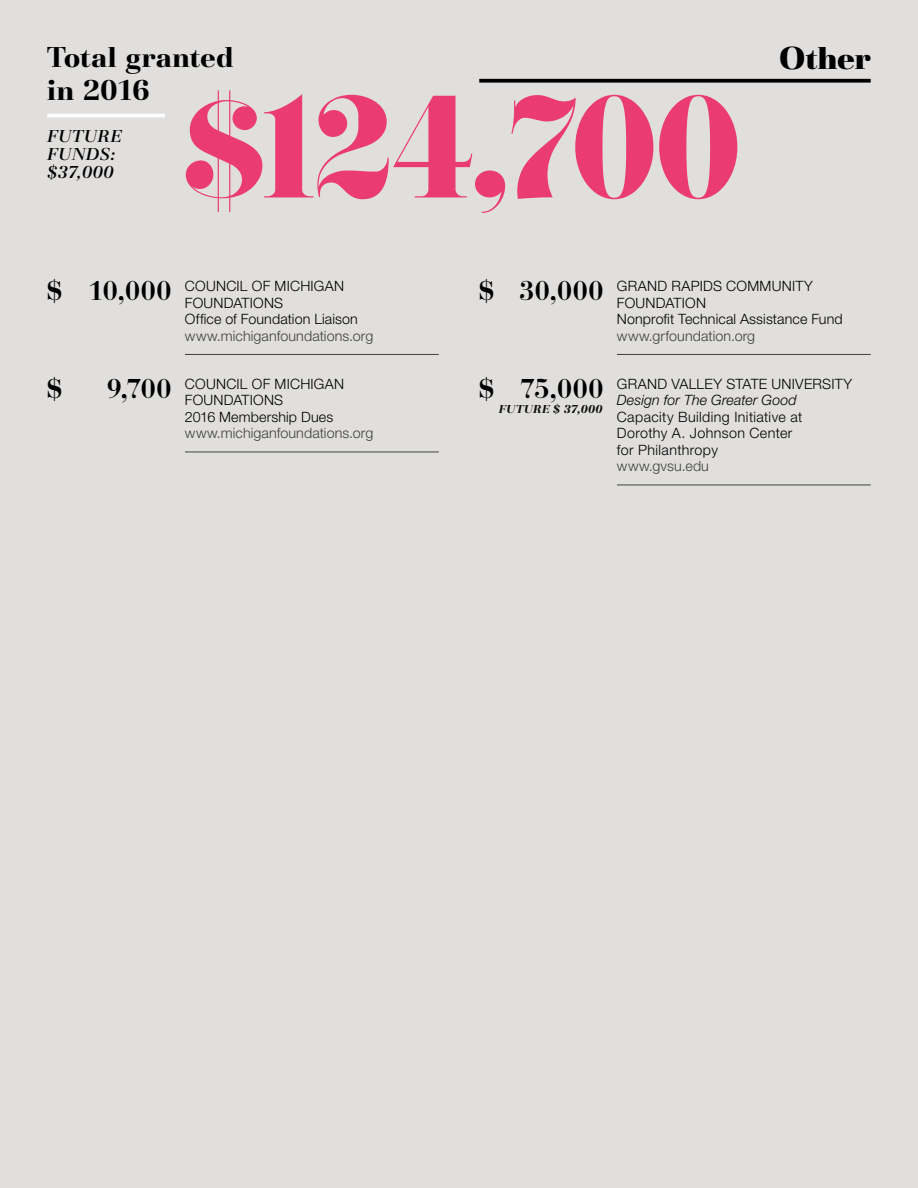
<style>
.page{position:relative;width:918px;height:1188px;background:#e0dfdd}
.page>*{position:absolute;margin:0;border:0;box-sizing:border-box;transform-origin:0 0}
.giant_number{font:138px "Spiffily NF";letter-spacing:-.015em;color:#eb3b74}
.Category_name{font:900 33px "Basilia";color:#000}
.story_because_1{font:700 30px "Basilia";letter-spacing:.005em;color:#000}
._2017_recipient_name{font:700 27px "Bauer Bodoni Std";color:#000}
.FINANCIALS_future_fu{font:18px/18px "Basilia Med Ita";letter-spacing:.05em;color:#000}
._2017_recipient_proj{font:300 14.25px/16.5px "Helvetica Neue LT Std";letter-spacing:.015em;color:#000}
._2017_recipient_name-2{font:300 14.25px/16.5px "Helvetica Neue LT Std";letter-spacing:.02em;color:#000}
._2017_recipient_url{font:300 14.25px "Helvetica Neue LT Std";letter-spacing:.01em;color:#404040}
._2017_recipient_proj-2{font:italic 300 14.25px "Helvetica Neue LT Std";letter-spacing:.01em;color:#000}
._2017_recipient_proj-3{font:italic 700 12px "Basilia";letter-spacing:.05em;color:#0d0d0d}
.s1{font-family:"Bauer Bodoni Std";font-weight:700;font-size:27px}
</style>
<div class="page">
<hr style="left:185px;top:354px;width:254px;height:1px;background:#404040">
<hr style="left:185px;top:452px;width:254px;height:1px;background:#404040">
<hr style="left:617px;top:354px;width:254px;height:1px;background:#404040">
<hr style="left:617px;top:485px;width:254px;height:1px;background:#404040">
<hr style="left:47px;top:114px;width:118px;height:3px;background:#fff">
<svg style="left:479px;top:79px;width:392px;height:4px;background:#171716"></svg>
<p class="story_because_1" style="left:47px;top:40px;width:188px">Total granted</p>
<p class="Category_name" style="left:779px;top:38px;width:93px">Other</p>
<p class="story_because_1" style="left:47px;top:73px;width:104px">in 2016</p>
<p class="giant_number" style="left:183px;top:70px;width:560px">$124,700</p>
<p class="FINANCIALS_future_fu" style="left:47px;top:128px;width:76px">FUTURE<br>FUNDS: $37,000</p>
<p class="_2017_recipient_name-2" style="left:185px;top:277px;width:161px;text-indent:-138px"><span class="s1">$ 10,000</span> COUNCIL OF MICHIGAN<br>FOUNDATIONS</p>
<p class="_2017_recipient_proj" style="left:185px;top:310px;width:174px">Office of Foundation Liaison</p>
<p class="_2017_recipient_url" style="left:185px;top:327px;width:190px">www.michiganfoundations.org</p>
<p class="_2017_recipient_name" style="left:47px;top:372px;width:17px">$</p>
<p class="_2017_recipient_name-2" style="left:185px;top:375px;width:161px;text-indent:-78px"><span class="s1">9,700</span> COUNCIL OF MICHIGAN<br>FOUNDATIONS</p>
<p class="_2017_recipient_proj" style="left:185px;top:408px;width:150px">2016 Membership Dues</p>
<p class="_2017_recipient_url" style="left:185px;top:424px;width:190px">www.michiganfoundations.org</p>
<p class="_2017_recipient_name-2" style="left:617px;top:277px;width:197px;text-indent:-138px"><span class="s1">$ 30,000</span> GRAND RAPIDS COMMUNITY<br>FOUNDATION</p>
<p class="_2017_recipient_proj" style="left:617px;top:310px;width:227px">Nonprofit Technical Assistance Fund</p>
<p class="_2017_recipient_url" style="left:617px;top:327px;width:140px">www.grfoundation.org</p>
<p class="_2017_recipient_name-2" style="left:479px;top:375px;width:375px"><span class="s1">$ 75,000</span> GRAND VALLEY STATE UNIVERSITY</p>
<p class="_2017_recipient_proj-2" style="left:617px;top:392px;width:181px">Design for The Greater Good</p>
<p class="_2017_recipient_proj-3" style="left:499px;top:402px;width:105px">FUTURE $ 37,000</p>
<p class="_2017_recipient_proj" style="left:617px;top:408px;width:187px">Capacity Building Initiative at<br>Dorothy A. Johnson Center for Philanthropy</p>
<p class="_2017_recipient_url" style="left:617px;top:457px;width:94px">www.gvsu.edu</p>
</div>
